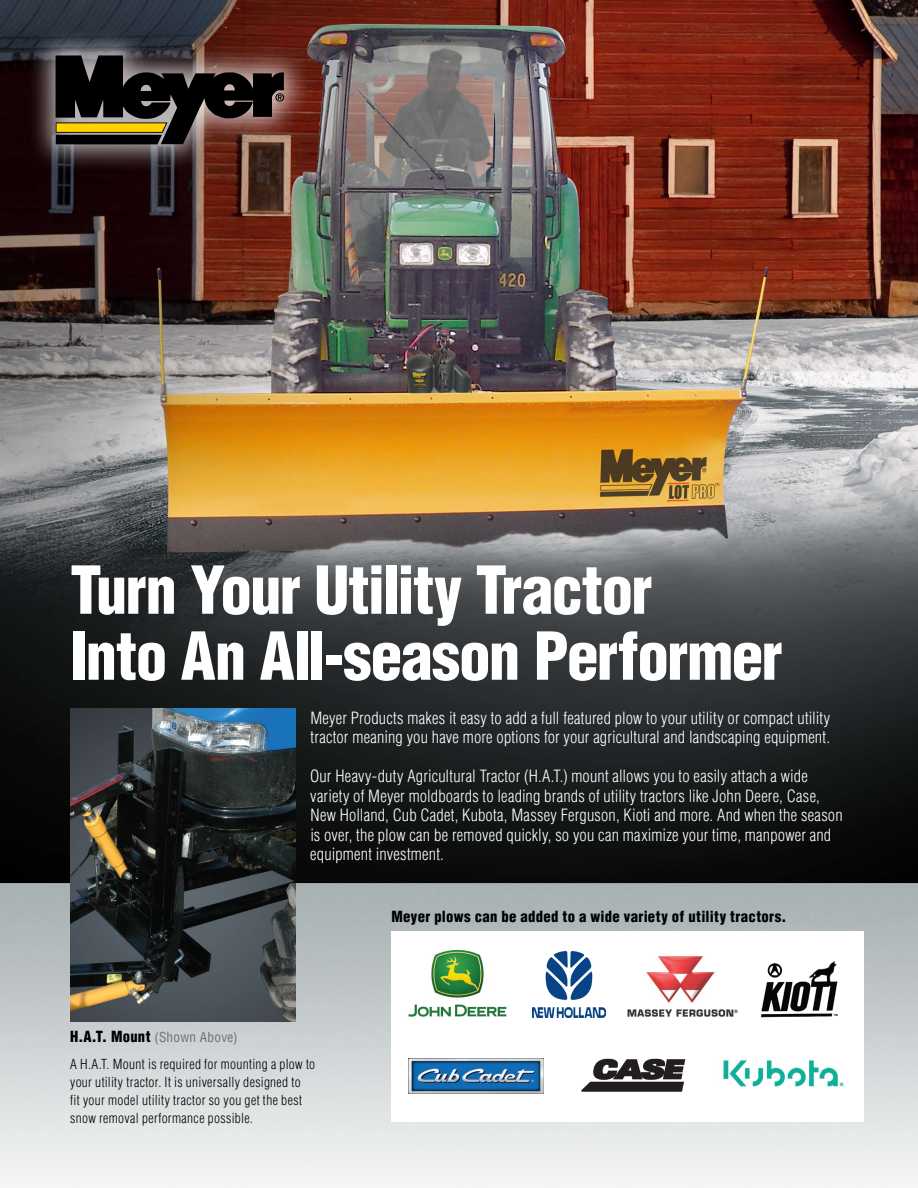
<style>
.page{position:relative;width:918px;height:1188px;background:#fff}
.page>*{position:absolute;margin:0;border:0;box-sizing:border-box;transform-origin:0 0}
.t1{font:900 condensed 64.5px/66px "Helvetica LT Std";letter-spacing:-.025em;color:#fff}
.t2{font:300 condensed 16.5px/19.5px "Helvetica LT Std";letter-spacing:.01em;color:#fff}
.t3{font:900 condensed 15px "Helvetica LT Std";letter-spacing:.025em;color:#000}
.t4{font:300 condensed 13.5px/18px "Helvetica LT Std";letter-spacing:.025em;color:#000}
.s1{font-weight:900;font-size:15px}
.s2{font-weight:400;color:#6d6f71}
</style>
<div class="page">
<img style="left:0;top:0;width:918px;height:1187px">
<img style="left:70px;top:709px;width:226px;height:313px">
<div style="left:392px;top:932px;width:472px;height:190px;background:#fff"></div>
<img style="left:723px;top:1059px;width:121px;height:28px">
<img style="left:581px;top:1058px;width:105px;height:34px">
<img style="left:408px;top:1058px;width:136px;height:36px">
<img style="left:532px;top:951px;width:73px;height:66px">
<img style="left:408px;top:949px;width:99px;height:68px">
<img style="left:761px;top:961px;width:77px;height:57px">
<img style="left:627px;top:956px;width:111px;height:61px">
<div style="left:25px;top:25px;width:328px;height:184px;background:#fff;opacity:.7"></div>
<svg style="left:56px;top:55px;width:228px;height:89px;background:#43362a"></svg>
<h1 class="t1" style="left:70px;top:557px;width:714px">Turn Your Utility Tractor<br>Into An All-season Performer</h1>
<p class="t2" style="left:310px;top:708px;width:521px">Meyer Products makes it easy to add a full featured plow to your utility or compact utility tractor meaning you have more options for your agricultural and landscaping equipment.</p>
<p class="t2" style="left:310px;top:766px;width:534px">Our Heavy-duty Agricultural Tractor (H.A.T.) mount allows you to easily attach a wide variety of Meyer moldboards to leading brands of utility tractors like John Deere, Case, New Holland, Cub Cadet, Kubota, Massey Ferguson, Kioti and more. And when the season is over, the plow can be removed quickly, so you can maximize your time, manpower and equipment investment.</p>
<p class="t4" style="left:70px;top:1024px;width:247px;line-height:27px"><span class="s1">H.A.T. Mount</span> <span class="s2">(Shown Above)<br></span>A H.A.T. Mount is required for mounting a plow to</p>
<p class="t4" style="left:70px;top:1073px;width:233px;text-align:justify">your utility tractor. It is universally designed to fit your model utility tractor so you get the best snow removal performance possible.</p>
<p class="t3" style="left:392px;top:907px;width:396px">Meyer plows can be added to a wide variety of utility tractors.</p>
</div>
